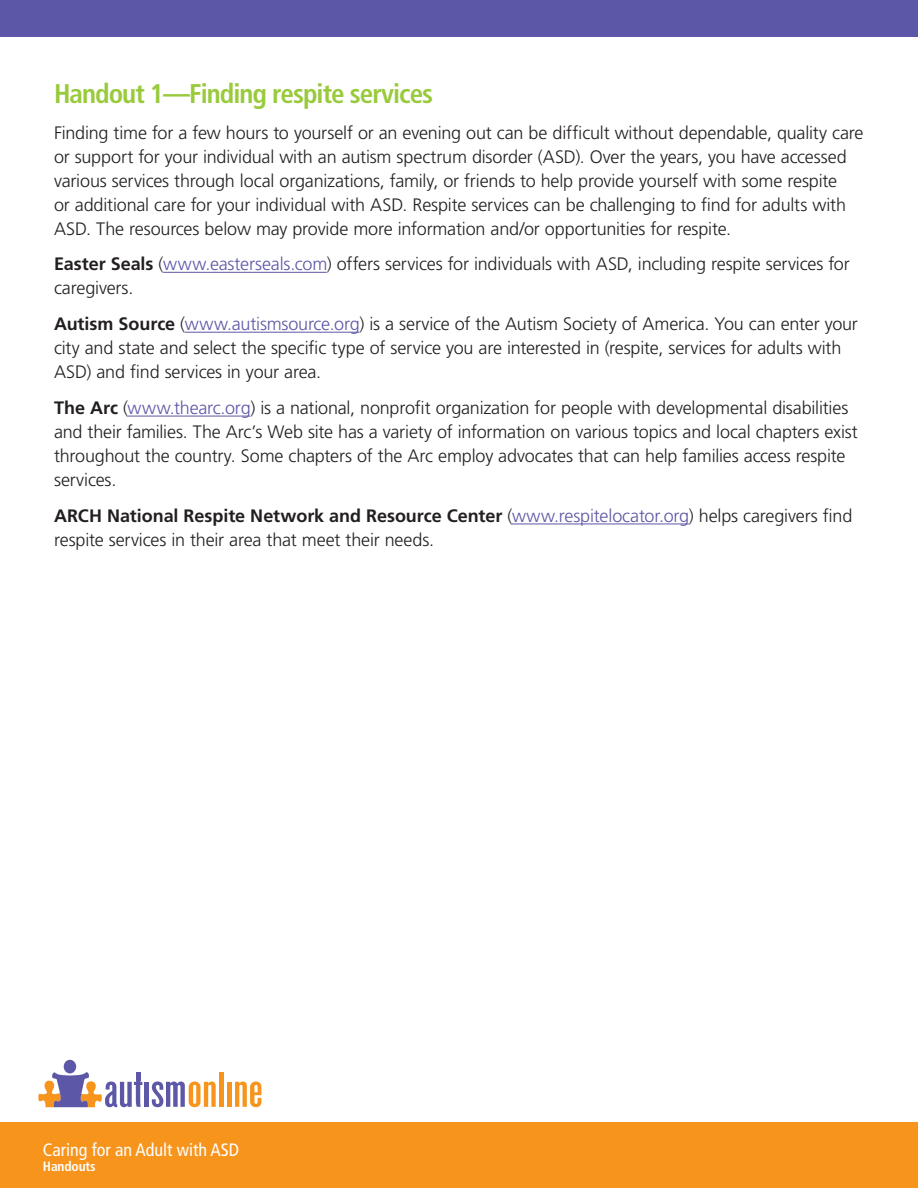
<style>
.page{position:relative;width:918px;height:1188px;background:#fff}
.page>*{position:absolute;margin:0;border:0;box-sizing:border-box;transform-origin:0 0}
.Section_Heading_1{font:700 condensed 27px "Frutiger LT Std";letter-spacing:-.035em;color:#99ca3b}
.content{font:300 18px/24px "Frutiger LT Std";letter-spacing:-.01em;color:#231f20}
.t1{font:condensed 18px "Frutiger LT Std";color:#fff}
.t2{font:700 condensed 13.5px "Frutiger LT Std";letter-spacing:-.01em;color:#fff}
.s1{font-weight:700}
.s2{color:#5c57a6}
</style>
<div class="page">
<div style="left:0;top:1123px;width:918px;height:65px;background:#f7941c"></div>
<div style="left:0;top:0;width:918px;height:37px;background:#5c57a6"></div>
<div style="left:64px;top:1060px;width:12px;height:13px;background:#5c57a6;border-radius:50%"></div>
<hr style="left:145px;top:1082px;width:4px;height:25px;background:#5c57a6">
<svg style="left:152px;top:1082px;width:64px;height:25px"></svg>
<svg style="left:38px;top:1072px;width:104px;height:35px"></svg>
<hr style="left:227px;top:1082px;width:4px;height:25px;background:#f7941c">
<svg style="left:235px;top:1082px;width:26px;height:25px"></svg>
<div style="left:219px;top:1072px;width:5px;height:35px;background:#f7941c"></div>
<hr style="left:163px;top:272px;width:164px;height:1px;background:#5c57a6">
<hr style="left:185px;top:332px;width:175px;height:1px;background:#5c57a6">
<hr style="left:128px;top:416px;width:122px;height:1px;background:#5c57a6">
<hr style="left:512px;top:523px;width:177px;height:1px;background:#5c57a6">
<p class="Section_Heading_1" style="left:54px;top:77px;width:381px">Handout 1—Finding respite services</p>
<p class="content" style="left:54px;top:121px;width:811px">Finding time for a few hours to yourself or an evening out can be difficult without dependable, quality care or support for your individual with an autism spectrum disorder (ASD). Over the years, you have accessed various services through local organizations, family, or friends to help provide yourself with some respite<br>or additional care for your individual with ASD. Respite services can be challenging to find for adults with ASD. The resources below may provide more information and/or opportunities for respite.</p>
<p class="content" style="left:54px;top:253px;width:797px"><span class="s1">Easter Seals</span> (<span class="s2">www.easterseals.com</span>) offers services for individuals with ASD, including respite services for caregivers.</p>
<p class="content" style="left:54px;top:312px;width:805px"><span class="s1">Autism Source</span> (<span class="s2">www.autismsource.org</span>) is a service of the Autism Society of America. You can enter your city and state and select the specific type of service you are interested in (respite, services for adults with<br>ASD) and find services in your area.</p>
<p class="content" style="left:54px;top:396px;width:805px"><span class="s1">The Arc</span> (<span class="s2">www.thearc.org</span>) is a national, nonprofit organization for people with developmental disabilities and their families. The Arc’s Web site has a variety of information on various topics and local chapters exist throughout the country. Some chapters of the Arc employ advocates that can help families access respite services.</p>
<p class="content" style="left:54px;top:504px;width:800px"><span class="s1">ARCH National Respite Network and Resource Center</span> (<span class="s2">www.respitelocator.org</span>) helps caregivers find respite services in their area that meet their needs.</p>
<p class="t1" style="left:43px;top:1140px;width:198px">Caring for an Adult with ASD</p>
<p class="t2" style="left:43px;top:1159px;width:54px">Handouts</p>
</div>
